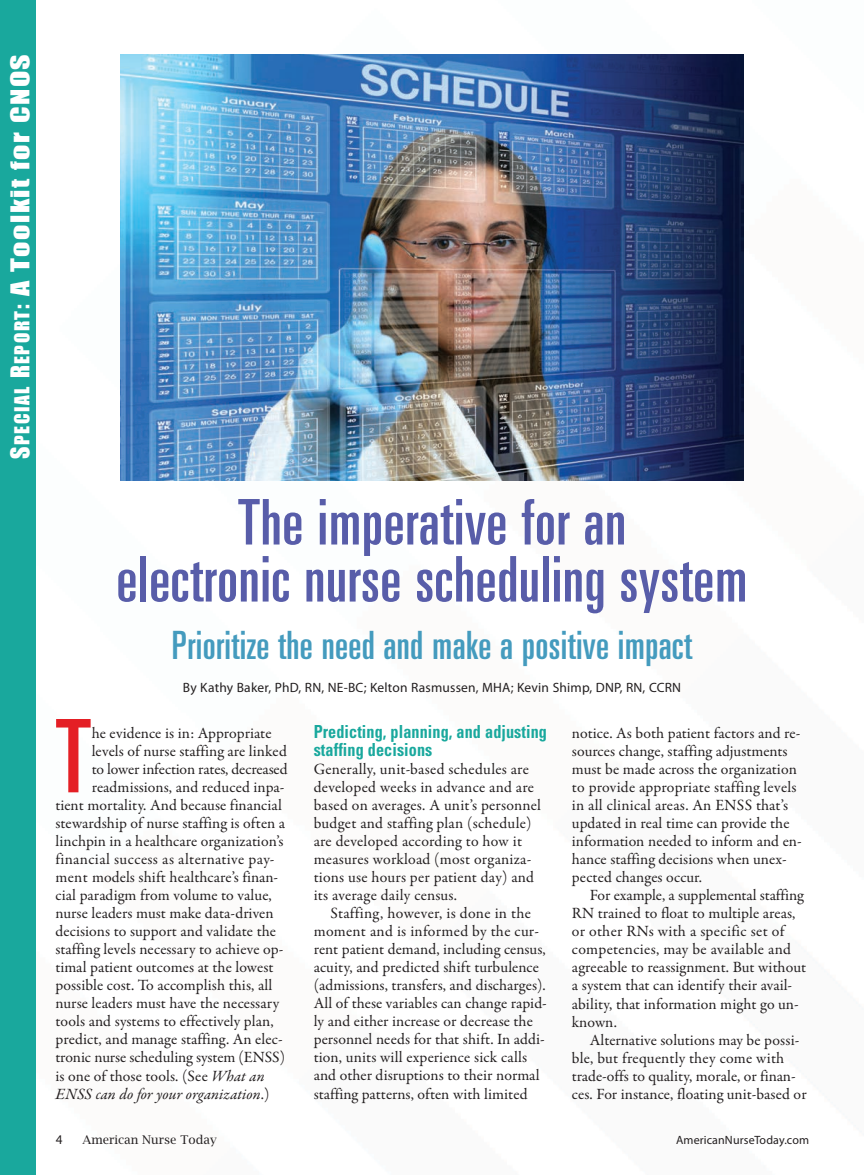
<style>
.page{position:relative;width:864px;height:1175px;background:#fff}
.page>*{position:absolute;margin:0;border:0;box-sizing:border-box;transform-origin:0 0}
.t1{font:ultra-condensed 101.55px "Univers";color:#e41f25}
.t2{font:ultra-condensed 63px/57px "Univers";letter-spacing:.01em;color:#585da9;text-align:center}
.t3{font:ultra-condensed 39px "Univers";letter-spacing:.01em;color:#449bbe}
.t4{font:24px "Impact";letter-spacing:.05em;color:#fff}
.t5{font:700 condensed 18px/18px "Univers";letter-spacing:.005em;color:#19a89d;scale:.9 1}
.t6{font:15.75px/18px "Garamond Premr Pro";letter-spacing:.005em;color:#231f20}
.t7{font:15.75px "Garamond Premr Pro";letter-spacing:.025em;color:#231f20}
.t8{font:italic 15.75px "Garamond Premr Pro";letter-spacing:.005em;color:#231f20}
.t9{font:13.5px "Myriad Pro";letter-spacing:.015em;color:#231f20}
.t10{font:12px "Myriad Pro";letter-spacing:.01em;color:#231f20}
.t11{font:12px "Lucida Bright";color:#231f20}
.t12{font:12px "Lucida Grande";color:#231f20}
.s1{font-size:19.2px}
.s2{font-size:22.5px}
.s3{font-style:italic}
.s4{font-style:normal}
</style>
<div class="page">
<div style="left:0;top:0;width:35px;height:1174px;background:#19a89d"></div>
<img style="left:120px;top:54px;width:624px;height:427px">
<h3 class="t4" style="left:12px;top:458px;width:406px;rotate:-90deg">S<span class="s1">PECIAL</span> R<span class="s1">EPORT</span><span class="s2">:</span> A Toolkit for CNOS</h3>
<h2 class="t2" style="left:116px;top:499px;width:633px">The imperative for an<br>electronic nurse scheduling system</h2>
<h3 class="t3" style="left:172px;top:630px;width:522px">Prioritize the need and make a positive impact</h3>
<p class="t9" style="left:183px;top:682px;width:500px">By Kathy Baker, PhD, RN, NE-BC; Kelton Rasmussen, MHA; Kevin Shimp, DNP, RN, CCRN</p>
<h1 class="t1" style="left:56px;top:719px;width:37px">T</h1>
<p class="t6" style="left:92px;top:726px;width:181px">he evidence is in: Appropriate</p>
<p class="t6" style="left:92px;top:744px;width:197px">levels of nurse staffing are linked</p>
<p class="t6" style="left:92px;top:762px;width:197px">to lower infection rates, decreased</p>
<p class="t6" style="left:92px;top:780px;width:194px">readmissions, and reduced inpa-</p>
<p class="t6" style="left:56px;top:798px;width:228px">tient mortality. And because financial</p>
<p class="t6" style="left:56px;top:816px;width:231px">stewardship of nurse staffing is often a</p>
<p class="t6" style="left:56px;top:834px;width:229px">linchpin in a healthcare organization’s</p>
<p class="t7" style="left:56px;top:853px;width:221px">financial success as alternative pay-</p>
<p class="t6" style="left:56px;top:870px;width:224px">ment models shift healthcare’s finan-</p>
<p class="t6" style="left:56px;top:888px;width:218px">cial paradigm from volume to value,</p>
<p class="t6" style="left:56px;top:906px;width:220px">nurse leaders must make data-driven</p>
<p class="t6" style="left:56px;top:924px;width:222px">decisions to support and validate the</p>
<p class="t6" style="left:56px;top:942px;width:229px">staffing levels necessary to achieve op-</p>
<p class="t6" style="left:56px;top:960px;width:220px">timal patient outcomes at the lowest</p>
<p class="t6" style="left:56px;top:978px;width:218px">possible cost. To accomplish this, all</p>
<p class="t6" style="left:56px;top:996px;width:225px">nurse leaders must have the necessary</p>
<p class="t6" style="left:56px;top:1014px;width:220px">tools and systems to effectively plan,</p>
<p class="t6" style="left:56px;top:1032px;width:229px">predict, and manage staffing. An elec-</p>
<p class="t6" style="left:56px;top:1050px;width:231px">tronic nurse scheduling system (ENSS)</p>
<p class="t6" style="left:56px;top:1068px;width:211px">is one of those tools. (See <span class="s3">What an</span></p>
<p class="t8" style="left:56px;top:1087px;width:215px">ENSS can do for your organization<span class="s4">.)</span></p>
<p class="t5" style="left:314px;top:724px;width:261px">Predicting, planning, and adjusting staffing decisions</p>
<p class="t6" style="left:314px;top:762px;width:229px">Generally, unit-based schedules are developed weeks in advance and are based on averages. A unit’s personnel budget and staffing plan (schedule) are developed according to how it measures workload (most organiza&shy;tions use hours per patient day) and its average daily census.</p>
<p class="t6" style="left:314px;top:906px;width:235px;text-indent:17px">Staffing, however, is done in the moment and is informed by the cur&shy;rent patient demand, including census, acuity, and predicted shift turbulence (admissions, transfers, and discharges).<br>All of these variables can change rapid&shy;ly and either increase or decrease the personnel needs for that shift. In addi&shy;tion, units will experience sick calls and other disruptions to their normal staffing patterns, often with limited</p>
<p class="t6" style="left:572px;top:726px;width:231px">notice. As both patient factors and re&shy;sources change, staffing adjustments must be made across the organization to provide appropriate staffing levels in all clinical areas. An ENSS that’s updated in real time can provide the information needed to inform and en&shy;hance staffing decisions when unex&shy;pected changes occur.</p>
<p class="t6" style="left:572px;top:888px;width:236px;text-indent:18px">For example, a supplemental staffing RN trained to float to multiple areas, or other RNs with a specific set of competencies, may be available and agreeable to reassignment. But without a system that can identify their avail&shy;ability, that information might go un&shy;known.</p>
<p class="t6" style="left:572px;top:1032px;width:236px;text-indent:18px">Alternative solutions may be possi&shy;ble, but frequently they come with trade-offs to quality, morale, or finan - ces. For instance, floating unit-based or</p>
<p class="t12" style="left:56px;top:1132px;width:9px">4</p>
<p class="t11" style="left:82px;top:1132px;width:136px">American Nurse Today</p>
<p class="t10" style="left:676px;top:1135px;width:135px">AmericanNurseToday.com</p>
</div>
